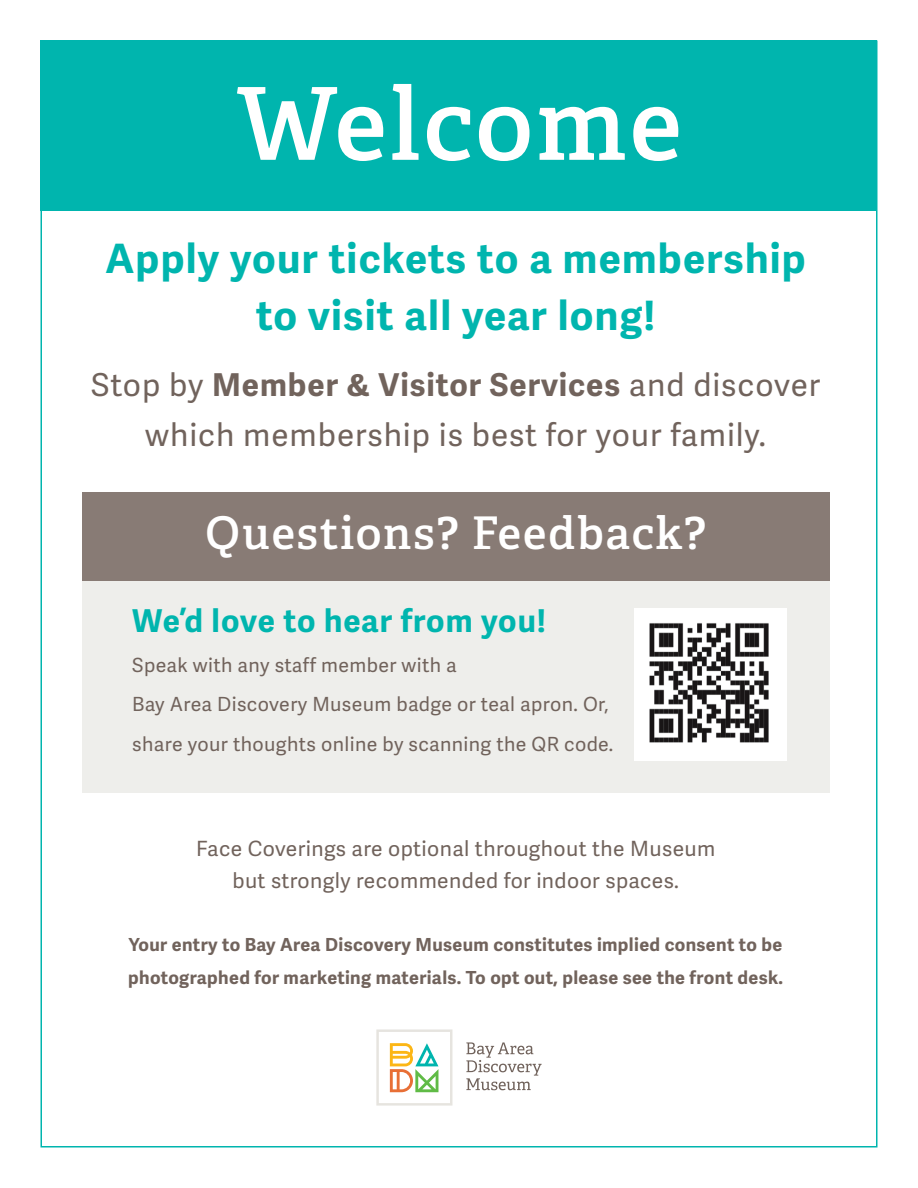
<style>
.page{position:relative;width:918px;height:1188px;background:#fff}
.page>*{position:absolute;margin:0;border:0;box-sizing:border-box;transform-origin:0 0}
.t1{font:600 100.5px "Adelle";letter-spacing:.03em;color:#fff}
.t2{font:600 45px "Adelle";letter-spacing:.04em;color:#fff}
.t3{font:700 40.5px/57px "Adelle Sans";letter-spacing:.03em;color:#00b5ae;text-align:center}
.t4{font:31.5px/49.5px "Adelle Sans";letter-spacing:.03em;color:#71635c;text-align:center}
.t5{font:700 31.5px "Adelle Sans";letter-spacing:.025em;color:#00b5ae}
.t6{font:21px/31.5px "Adelle Sans";letter-spacing:.02em;color:#71635c;text-align:center}
.t7{font:19.5px/39.8px "Adelle Sans";letter-spacing:.02em;color:#71635c}
.t8{font:700 18px/33px "Adelle Sans";letter-spacing:.02em;color:#71635c}
.s1{font-weight:700}
</style>
<div class="page">
<div style="left:82px;top:492px;width:747px;height:301px;background:#eeeeeb"></div>
<div style="left:40px;top:40px;width:838px;height:171px;background:#00b5ae"></div>
<svg style="left:466px;top:1042px;width:76px;height:48px"></svg>
<svg style="left:376px;top:1029px;width:76px;height:77px"></svg>
<img style="left:634px;top:608px;width:153px;height:152px">
<div style="left:82px;top:492px;width:747px;height:88px;background:#887b75"></div>
<h1 class="t1" style="left:236px;top:61px;width:447px">Welcome</h1>
<h3 class="t3" style="left:106px;top:231px;width:702px">Apply your tickets to a membership to visit all year long!</h3>
<h3 class="t4" style="left:91px;top:361px;width:731px">Stop by <span class="s1">Member &amp; Visitor Services</span> and discover which membership is best for your family.</h3>
<h2 class="t2" style="left:205px;top:505px;width:502px">Questions? Feedback?</h2>
<h3 class="t5" style="left:132px;top:602px;width:415px">We’d love to hear from you!</h3>
<p class="t7" style="left:132px;top:645px;width:482px">Speak with any staff member with a<br>Bay Area Discovery Museum badge or teal apron. Or, share your thoughts online by scanning the QR code.</p>
<p class="t6" style="left:196px;top:834px;width:521px">Face Coverings are optional throughout the Museum but strongly recommended for indoor spaces.</p>
<p class="t8" style="left:128px;top:928px;width:656px">Your entry to Bay Area Discovery Museum constitutes implied consent to be photographed for marketing materials. To opt out, please see the front desk.</p>
</div>
